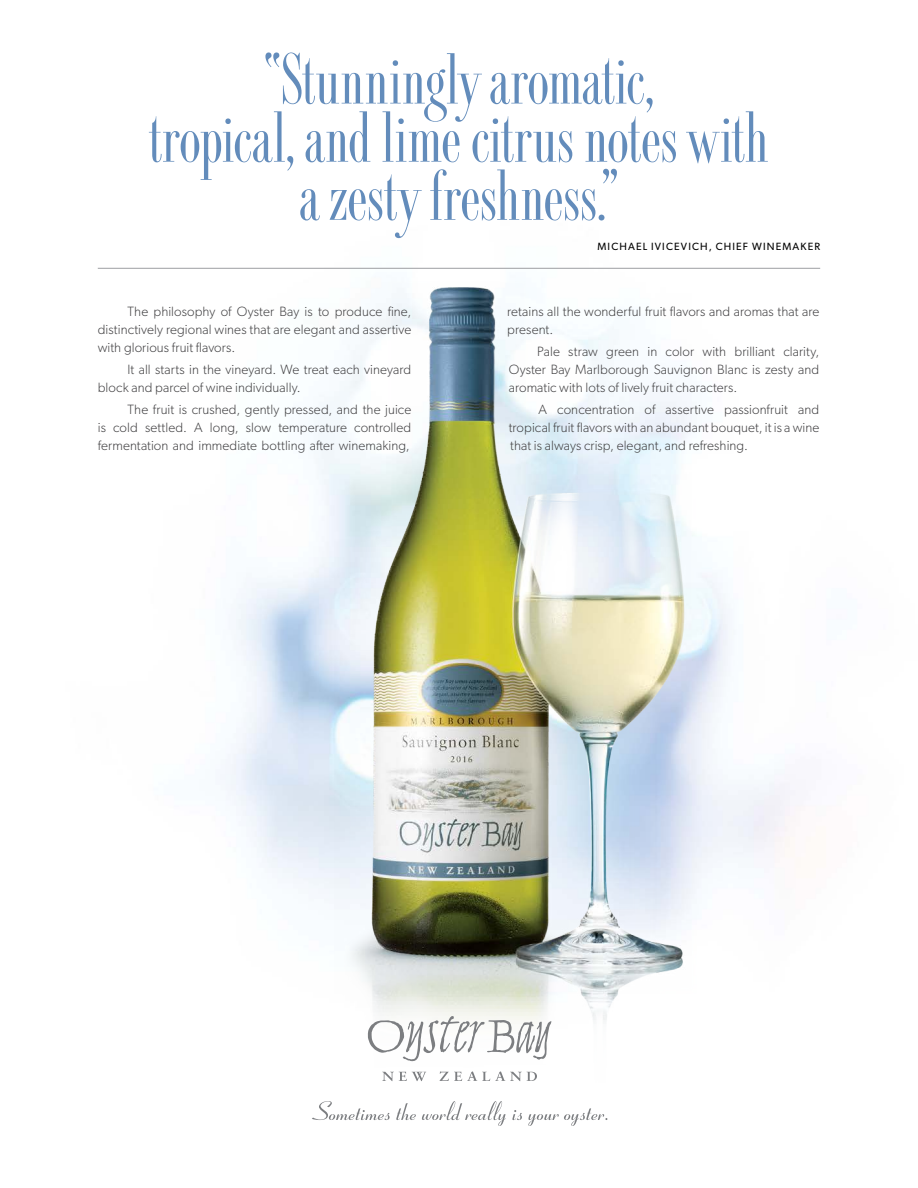
<style>
.page{position:relative;width:918px;height:1188px;background:#fff}
.page>*{position:absolute;margin:0;border:0;box-sizing:border-box;transform-origin:0 0}
.t1{font:71.25px/58.2px "Fashion Didot";color:#638cbb;text-align:center}
.t2{font:300 13.5px/18px "Gibson";letter-spacing:.005em;color:#414042;text-align:justify}
.t3{font:10.5px "Gibson";letter-spacing:.11em;color:#000}
</style>
<div class="page">
<img style="left:334px;top:246px;width:385px;height:874px">
<hr style="left:98px;top:268px;width:722px;height:1px;background:#9d9fa2">
<svg style="left:368px;top:1016px;width:183px;height:45px"></svg>
<svg style="left:382px;top:1072px;width:44px;height:9px"></svg>
<svg style="left:439px;top:1071px;width:98px;height:10px"></svg>
<svg style="left:312px;top:1101px;width:295px;height:25px"></svg>
<h1 class="t1" style="left:149px;top:53px;width:622px">“Stunningly aromatic,<br>tropical, and lime citrus notes with a zesty freshness.”</h1>
<p class="t3" style="left:597px;top:240px;width:224px">MICHAEL IVICEVICH, CHIEF WINEMAKER</p>
<p class="t2" style="left:98px;top:302px;width:315px;text-indent:30px">The philosophy of Oyster Bay is to produce fine, distinctively regional wines that are elegant and assertive with glorious fruit flavors.</p>
<p class="t2" style="left:98px;top:360px;width:315px;text-indent:30px">It all starts in the vineyard. We treat each vineyard block and parcel of wine individually.</p>
<p class="t2" style="left:98px;top:400px;width:315px;text-indent:30px">The fruit is crushed, gently pressed, and the juice is cold settled. A long, slow temperature controlled fermentation and immediate bottling after winemaking,</p>
<p class="t2" style="left:507px;top:302px;width:314px">retains all the wonderful fruit flavors and aromas that are present.</p>
<p class="t2" style="left:509px;top:342px;width:312px;text-indent:28px">Pale straw green in color with brilliant clarity, Oyster Bay Marlborough Sauvignon Blanc is zesty and aromatic with lots of lively fruit characters.</p>
<p class="t2" style="left:509px;top:400px;width:312px;text-indent:30px">A concentration of assertive passionfruit and tropical fruit flavors with an abundant bouquet, it is a wine that is always crisp, elegant, and refreshing.</p>
</div>
